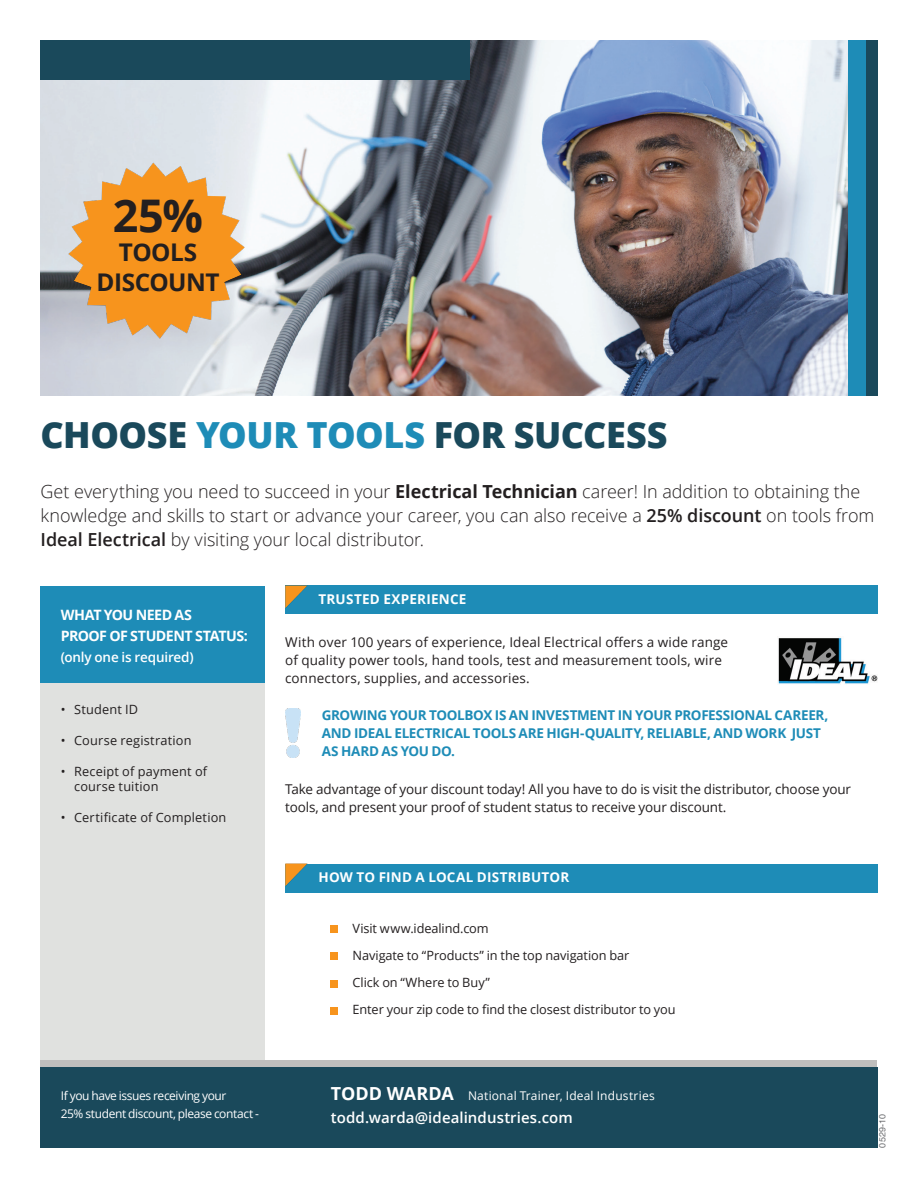
<style>
.page{position:relative;width:918px;height:1188px;background:#fff}
.page>*{position:absolute;margin:0;border:0;box-sizing:border-box;transform-origin:0 0}
.Course_Hours{font:700 45px "Open Sans";color:#231f20}
.t1{font:800 36px "Open Sans";letter-spacing:-.015em;color:#1a495b}
.Course_Hours-2{font:700 24.3px/29.2px "Open Sans";letter-spacing:-.025em;color:#231f20;text-align:center}
.t2{font:300 18px/24px "Open Sans";letter-spacing:-.005em;color:#231f20}
.Course_Hours-3{font:600 15px "Open Sans";letter-spacing:.005em;color:#fff}
.Course_Hours-4{font:700 14.25px/21px "Open Sans";letter-spacing:-.04em;color:#fff}
.Course_Hours-5{font:13.5px/18px "Open Sans";letter-spacing:.005em;color:#231f20}
.Course_Hours-6{font:700 13.5px/18px "Open Sans";letter-spacing:-.025em;color:#1e8cb7}
.Course_Hours-7{font:700 13.5px "Open Sans";letter-spacing:.015em;color:#fff}
.Course_Hours-8{font:600 13.5px "Open Sans";letter-spacing:-.015em;color:#fff}
.Course_Hours-9{font:12.75px/27px "Open Sans";letter-spacing:-.005em;color:#231f20}
.Bulleted_List{font:12.75px/15.3px "Open Sans";letter-spacing:.015em;color:#231f20}
.Course_Hours-10{font:12px/18px "Open Sans";letter-spacing:-.03em;color:#fff}
.Course_Hours-11{font:12px "Open Sans";letter-spacing:.015em;color:#fff}
.t3{font:9px "Helvetica";color:#6c6d70}
.s1{color:#1e8cb7}
.s2{font-weight:700}
.s3{font-weight:600}
.s4{font-weight:700;font-size:18px}
</style>
<div class="page">
<img style="left:40px;top:40px;width:808px;height:356px">
<img style="left:61px;top:140px;width:197px;height:211px">
<div style="left:40px;top:670px;width:225px;height:397px;background:#e0e1df"></div>
<div style="left:40px;top:586px;width:225px;height:97px;background:#1e8cb7"></div>
<div style="left:285px;top:864px;width:593px;height:28px;background:#1e8cb7"></div>
<img style="left:285px;top:863px;width:31px;height:30px">
<div style="left:40px;top:1061px;width:838px;height:15px;background:#bfbebd"></div>
<div style="left:40px;top:1067px;width:838px;height:81px;background:#1a495b"></div>
<div style="left:848px;top:40px;width:30px;height:356px;background:#1e8cb7"></div>
<div style="left:866px;top:40px;width:12px;height:356px;background:#1a495b"></div>
<div style="left:285px;top:586px;width:593px;height:28px;background:#1e8cb7"></div>
<img style="left:285px;top:585px;width:31px;height:23px">
<img style="left:285px;top:708px;width:16px;height:50px">
<svg style="left:330px;top:980px;width:8px;height:8px"></svg>
<svg style="left:330px;top:1007px;width:8px;height:8px"></svg>
<svg style="left:330px;top:925px;width:8px;height:8px"></svg>
<svg style="left:330px;top:952px;width:8px;height:8px"></svg>
<img style="left:778px;top:638px;width:100px;height:46px">
<div style="left:40px;top:40px;width:430px;height:40px;background:#1a495b"></div>
<p class="Course_Hours" style="left:113px;top:184px;width:92px">25%</p>
<p class="Course_Hours-2" style="left:97px;top:237px;width:124px">TOOLS<br>DISCOUNT</p>
<p class="t1" style="left:40px;top:407px;width:629px">CHOOSE <span class="s1">YOUR TOOLS</span> FOR SUCCESS</p>
<p class="t2" style="left:40px;top:479px;width:835px">Get everything you need to succeed in your <span class="s2">Electrical Technician</span> career! In addition to obtaining the knowledge and skills to start or advance your career, you can also receive a <span class="s3">25% discount</span> on tools from<br><span class="s3">Ideal Electrical</span> by visiting your local distributor.</p>
<p class="Course_Hours-4" style="left:61px;top:604px;width:189px">WHAT YOU NEED AS<br>PROOF OF STUDENT STATUS:</p>
<p class="Course_Hours-8" style="left:61px;top:648px;width:135px">(only one is required)</p>
<p class="Bulleted_List" style="left:61px;top:701px;width:79px">• Student ID</p>
<p class="Bulleted_List" style="left:61px;top:732px;width:132px">• Course registration</p>
<p class="Bulleted_List" style="left:74px;top:763px;width:134px;text-indent:-14px">• Receipt of payment of course tuition</p>
<p class="Bulleted_List" style="left:61px;top:809px;width:167px">• Certificate of Completion</p>
<p class="Course_Hours-7" style="left:319px;top:590px;width:149px">TRUSTED EXPERIENCE</p>
<p class="Course_Hours-5" style="left:285px;top:633px;width:445px">With over 100 years of experience, Ideal Electrical offers a wide range of quality power tools, hand tools, test and measurement tools, wire connectors, supplies, and accessories.</p>
<p class="Course_Hours-6" style="left:322px;top:706px;width:508px">GROWING YOUR TOOLBOX IS AN INVESTMENT IN YOUR PROFESSIONAL CAREER,<br>AND IDEAL ELECTRICAL TOOLS ARE HIGH-QUALITY, RELIABLE, AND WORK JUST<br>AS HARD AS YOU DO.</p>
<p class="Course_Hours-5" style="left:285px;top:780px;width:567px">Take advantage of your discount today! All you have to do is visit the distributor, choose your tools, and present your proof of student status to receive your discount.</p>
<p class="Course_Hours-7" style="left:319px;top:868px;width:252px">HOW TO FIND A LOCAL DISTRIBUTOR</p>
<p class="Course_Hours-9" style="left:353px;top:914px;width:325px">Visit www.idealind.com<br>Navigate to “Products” in the top navigation bar<br>Click on “Where to Buy”<br>Enter your zip code to find the closest distributor to you</p>
<p class="Course_Hours-10" style="left:61px;top:1086px;width:200px">If you have issues receiving your<br>25% student discount, please contact -</p>
<p class="Course_Hours-11" style="left:331px;top:1088px;width:325px"><span class="s4">TODD WARDA</span> National Trainer, Ideal Industries</p>
<p class="Course_Hours-3" style="left:331px;top:1107px;width:243px">todd.warda@idealindustries.com</p>
<p class="t3" style="left:875px;top:1148px;width:35px;rotate:-90deg">0529-10</p>
</div>
